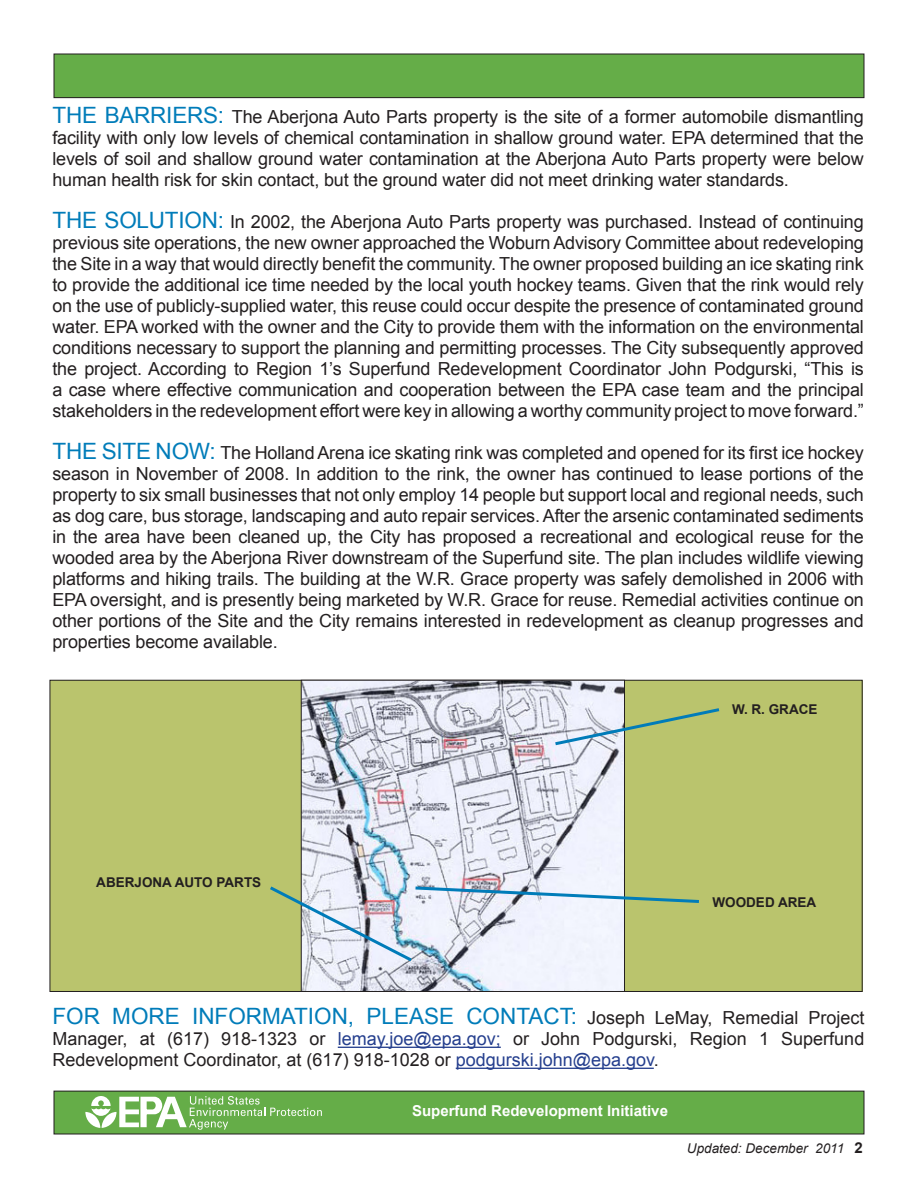
<style>
.page{position:relative;width:918px;height:1188px;background:#fff}
.page>*{position:absolute;margin:0;border:0;box-sizing:border-box;transform-origin:0 0}
.t1{font:22.5px "Arial";color:#007cb9}
.t2{font:18px/21px "Arial";letter-spacing:-.01em;color:#231f20;text-align:justify}
.t3{font:700 15px "Arial";color:#fff}
.t4{font:700 13.5px "Arial";color:#231f20}
.t5{font:italic 13.5px "Arial";color:#231f20}
.s1{font-size:22.5px;color:#007cb9}
.s2{font-size:18px;color:#231f20}
.s3{color:#253f8e}
.s4{font-weight:700;font-style:normal;font-size:15px}
</style>
<div class="page">
<div style="left:54px;top:1091px;width:810px;height:43px;background:#65ad48"></div>
<div style="left:54px;top:1091px;width:810px;height:43px;border:1px solid #231f20"></div>
<svg style="left:85px;top:1096px;width:237px;height:34px"></svg>
<div style="left:50px;top:680px;width:812px;height:311px;background:#bac46d"></div>
<div style="left:54px;top:54px;width:810px;height:44px;background:#65ad48"></div>
<div style="left:54px;top:54px;width:810px;height:44px;border:1px solid #231f20"></div>
<hr style="left:338px;top:1047px;width:163px;height:1px;background:#253f8e">
<hr style="left:456px;top:1068px;width:198px;height:1px;background:#253f8e">
<img style="left:303px;top:682px;width:320px;height:308px">
<div style="left:301px;top:680px;width:324px;height:312px;border:1px solid #231f20"></div>
<svg style="left:552px;top:706px;width:168px;height:41px"></svg>
<svg style="left:270px;top:884px;width:429px;height:80px"></svg>
<p class="t2" style="left:52px;top:106px;width:813px"><span class="s1">THE BARRIERS:</span> The Aberjona Auto Parts property is the site of a former automobile dismantling facility with only low levels of chemical contamination in shallow ground water. EPA determined that the levels of soil and shallow ground water contamination at the Aberjona Auto Parts property were below human health risk for skin contact, but the ground water did not meet drinking water standards.</p>
<p class="t2" style="left:52px;top:211px;width:813px"><span class="s1">THE SOLUTION:</span> In 2002, the Aberjona Auto Parts property was purchased. Instead of continuing previous site operations, the new owner approached the Woburn Advisory Committee about redeveloping the Site in a way that would directly benefit the community. The owner proposed building an ice skating rink to provide the additional ice time needed by the local youth hockey teams. Given that the rink would rely on the use of publicly-supplied water, this reuse could occur despite the presence of contaminated ground water. EPA worked with the owner and the City to provide them with the information on the environmental conditions necessary to support the planning and permitting processes. The City subsequently approved the project. According to Region 1’s Superfund Redevelopment Coordinator John Podgurski, “This is a case where effective communication and cooperation between the EPA case team and the principal stakeholders in the redevelopment effort were key in allowing a worthy community project to move forward.”</p>
<p class="t2" style="left:52px;top:442px;width:813px"><span class="s1">THE SITE NOW:</span> The Holland Arena ice skating rink was completed and opened for its first ice hockey season in November of 2008. In addition to the rink, the owner has continued to lease portions of the property to six small businesses that not only employ 14 people but support local and regional needs, such as dog care, bus storage, landscaping and auto repair services. After the arsenic contaminated sediments in the area have been cleaned up, the City has proposed a recreational and ecological reuse for the wooded area by the Aberjona River downstream of the Superfund site. The plan includes wildlife viewing platforms and hiking trails. The building at the W.R. Grace property was safely demolished in 2006 with EPA oversight, and is presently being marketed by W.R. Grace for reuse. Remedial activities continue on other portions of the Site and the City remains interested in redevelopment as cleanup progresses and properties become available.</p>
<p class="t4" style="left:96px;top:873px;width:167px">ABERJONA AUTO PARTS</p>
<p class="t4" style="left:732px;top:701px;width:87px">W. R. GRACE</p>
<p class="t4" style="left:712px;top:893px;width:105px">WOODED AREA</p>
<p class="t1" style="left:52px;top:1002px;width:813px">FOR MORE INFORMATION, PLEASE CONTACT: <span class="s2">Joseph LeMay, Remedial Project</span></p>
<p class="t2" style="left:52px;top:1029px;width:813px">Manager, at (617) 918-1323 or <span class="s3">lemay.joe@epa.gov;</span> or John Podgurski, Region 1 Superfund<br>Redevelopment Coordinator, at (617) 918-1028 or <span class="s3">podgurski.john@epa.gov</span>.</p>
<p class="t3" style="left:412px;top:1101px;width:257px">Superfund Redevelopment Initiative</p>
<p class="t5" style="left:687px;top:1139px;width:177px">Updated: December 2011 <span class="s4">2</span></p>
</div>
